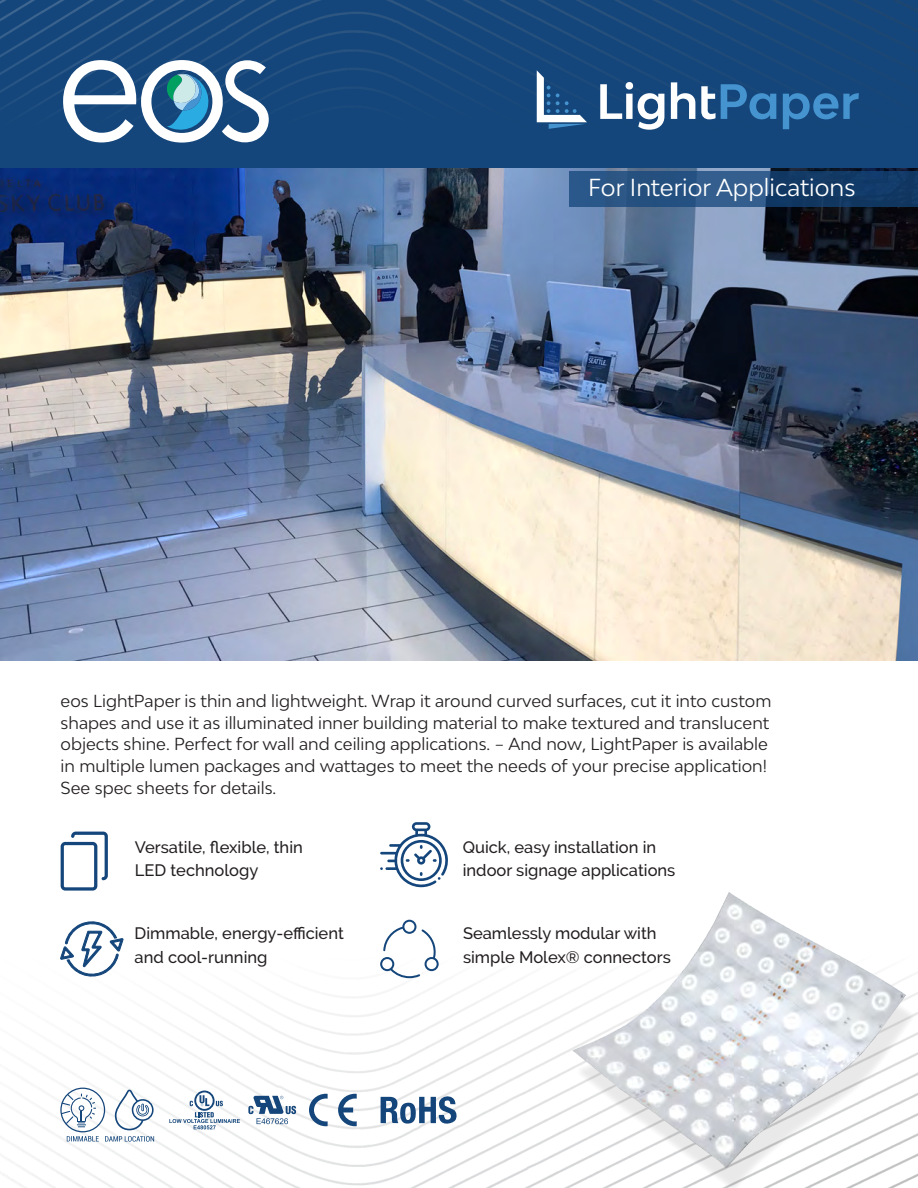
<style>
.page{position:relative;width:918px;height:1188px;background:#fff}
.page>*{position:absolute;margin:0;border:0;box-sizing:border-box;transform-origin:0 0}
.t1{font:23.25px "Bw Modelica";color:#fff}
.t2{font:16.5px/21.6px "Bw Modelica";color:#231f20}
.t3{font:500 16.5px/23.2px "Raleway";color:#231f20}
</style>
<div class="page">
<img style="left:3px;top:855px;width:563px;height:333px">
<img style="left:563px;top:882px;width:355px;height:303px">
<img style="left:0;top:0;width:918px;height:169px">
<svg style="left:67px;top:1136px;width:32px;height:5px"></svg>
<svg style="left:105px;top:1136px;width:49px;height:6px"></svg>
<svg style="left:61px;top:832px;width:47px;height:59px"></svg>
<svg style="left:60px;top:918px;width:63px;height:62px"></svg>
<svg style="left:380px;top:822px;width:68px;height:65px"></svg>
<svg style="left:380px;top:920px;width:59px;height:58px"></svg>
<svg style="left:61px;top:1093px;width:35px;height:34px"></svg>
<div style="left:60px;top:1088px;width:45px;height:44px;border:1px solid #14467b;border-radius:50%"></div>
<svg style="left:169px;top:1091px;width:71px;height:38px"></svg>
<svg style="left:248px;top:1096px;width:48px;height:28px"></svg>
<svg style="left:309px;top:1094px;width:48px;height:32px"></svg>
<img style="left:0;top:169px;width:918px;height:492px">
<svg style="left:381px;top:1092px;width:77px;height:35px"></svg>
<svg style="left:132px;top:1099px;width:22px;height:22px"></svg>
<svg style="left:115px;top:1090px;width:35px;height:40px"></svg>
<svg style="left:63px;top:60px;width:206px;height:83px"></svg>
<svg style="left:537px;top:70px;width:50px;height:59px"></svg>
<svg style="left:600px;top:82px;width:259px;height:48px;background:#3f6e9c"></svg>
<div style="left:569px;top:171px;width:349px;height:36px;background:#14467b;opacity:.75"></div>
<h1 class="t1" style="left:588px;top:178px;width:269px">For Interior Applications</h1>
<p class="t2" style="left:61px;top:692px;width:712px">eos LightPaper is thin and lightweight. Wrap it around curved surfaces, cut it into custom shapes and use it as illuminated inner building material to make textured and translucent objects shine. Perfect for wall and ceiling applications. – And now, LightPaper is available in multiple lumen packages and wattages to meet the needs of your precise application!<br>See spec sheets for details.</p>
<p class="t3" style="left:135px;top:836px;width:169px">Versatile, flexible, thin<br>LED technology</p>
<p class="t3" style="left:135px;top:922px;width:211px">Dimmable, energy-efficient and cool-running</p>
<p class="t3" style="left:463px;top:835px;width:214px">Quick, easy installation in indoor signage applications</p>
<p class="t3" style="left:463px;top:922px;width:209px">Seamlessly modular with simple Molex® connectors</p>
</div>
